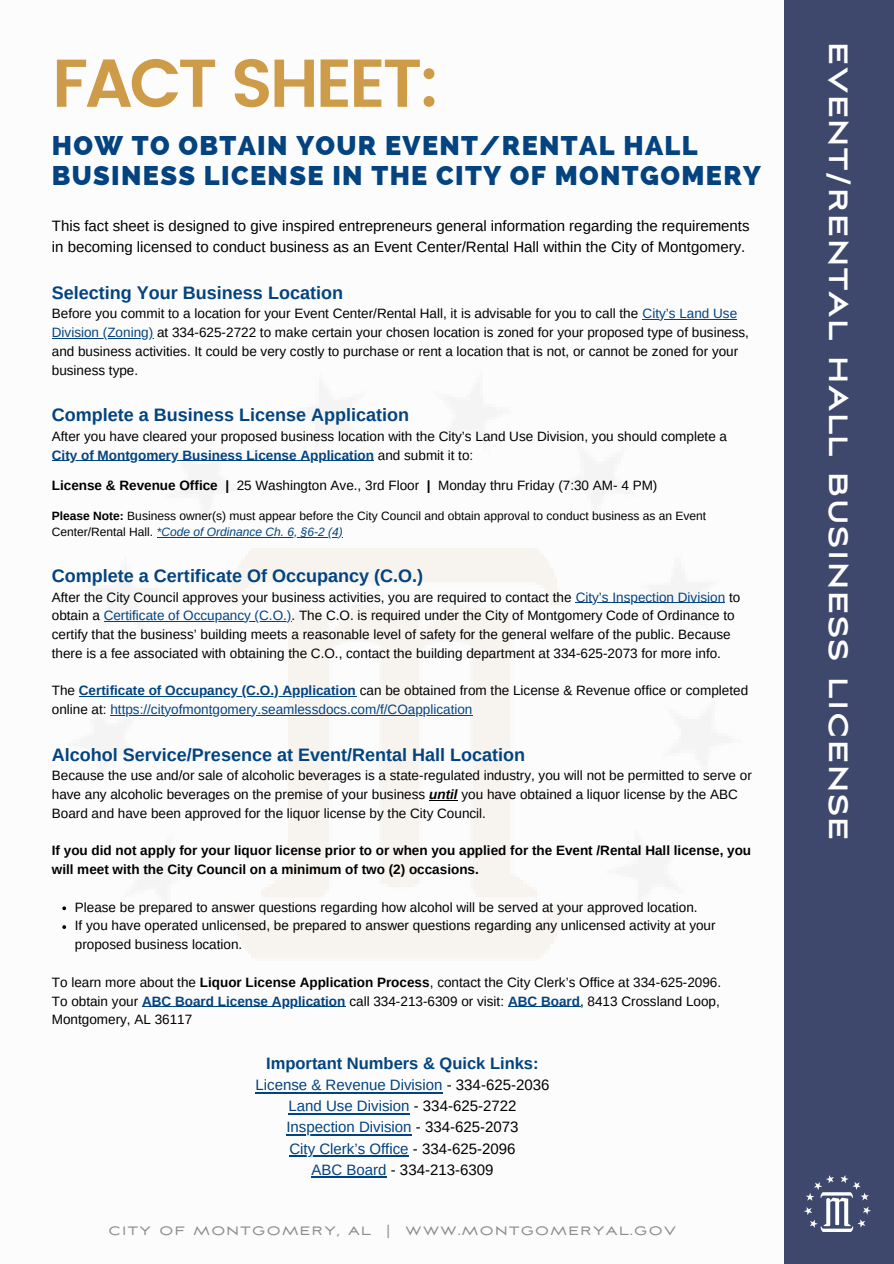
<style>
.page{position:relative;width:894px;height:1264px;background:#fff}
.page>*{position:absolute;margin:0;border:0;box-sizing:border-box;transform-origin:0 0}
.t1{font:600 67.5px "Poppins";letter-spacing:-.05em;color:#ce9b48}
.t2{font:700 33.15px "Aviano Sans";letter-spacing:.05em;color:#fff}
.t3{font:800 27px/30px "Raleway";letter-spacing:.05em;color:#024380}
.t4{font:700 18px "Arimo";color:#024380}
.t5{font:700 16.5px "Arimo";color:#024380}
.t6{font:15.15px "Aviano Sans";letter-spacing:.095em;color:#8d8d8b}
.t7{font:15px/21px "Arimo";color:#000}
.t8{font:15px "Arimo";color:#024380}
.t9{font:13.5px/18.8px "Arimo";color:#000}
.t10{font:700 13.5px/18.8px "Arimo";color:#000}
.t11{font:12px/16.5px "Arimo";color:#000}
.s1{color:#024380}
.s2{font-weight:700;color:#024380}
.s3{font-weight:700}
.s4{font-style:italic;color:#024380}
.s5{font-weight:700;font-style:italic}
.s6{color:#000}
</style>
<div class="page">
<div style="left:784px;top:0;width:109px;height:1263px;background:#3e486c"></div>
<img style="left:63px;top:380px;width:669px;height:578px">
<svg style="left:62px;top:906px;width:4px;height:4px"></svg>
<svg style="left:62px;top:925px;width:4px;height:4px"></svg>
<hr style="left:642px;top:319px;width:95px;height:1px;background:#024380">
<hr style="left:52px;top:338px;width:101px;height:1px;background:#024380">
<hr style="left:52px;top:460px;width:130px;height:1px;background:#024380">
<hr style="left:182px;top:460px;width:192px;height:1px;background:#024380">
<hr style="left:161px;top:537px;width:182px;height:1px;background:#024380">
<hr style="left:575px;top:602px;width:150px;height:1px;background:#024380">
<hr style="left:104px;top:621px;width:187px;height:1px;background:#024380">
<hr style="left:79px;top:696px;width:277px;height:1px;background:#024380">
<hr style="left:110px;top:715px;width:362px;height:1px;background:#024380">
<svg style="left:429px;top:799px;width:28px;height:1px"></svg>
<hr style="left:142px;top:1006px;width:203px;height:1px;background:#024380">
<hr style="left:508px;top:1006px;width:72px;height:1px;background:#024380">
<hr style="left:255px;top:1091px;width:187px;height:2px;background:#024380">
<hr style="left:288px;top:1112px;width:121px;height:2px;background:#024380">
<hr style="left:286px;top:1133px;width:125px;height:2px;background:#024380">
<hr style="left:289px;top:1154px;width:119px;height:2px;background:#024380">
<hr style="left:311px;top:1175px;width:75px;height:2px;background:#024380">
<img style="left:804px;top:1175px;width:66px;height:56px">
<p class="t1" style="left:52px;top:44px;width:389px">FACT SHEET:</p>
<p class="t3" style="left:52px;top:130px;width:710px">HOW TO OBTAIN YOUR EVENT/RENTAL HALL<br>BUSINESS LICENSE IN THE CITY OF MONTGOMERY</p>
<p class="t7" style="left:52px;top:215px;width:699px">This fact sheet is designed to give inspired entrepreneurs general information regarding the requirements in becoming licensed to conduct business as an Event Center/Rental Hall within the City of Montgomery.</p>
<p class="t4" style="left:52px;top:282px;width:292px">Selecting Your Business Location</p>
<p class="t9" style="left:52px;top:304px;width:698px">Before you commit to a location for your Event Center/Rental Hall, it is advisable for you to call the <span class="s1">City’s Land Use Division (Zoning)</span> at 334-625-2722 to make certain your chosen location is zoned for your proposed type of business, and business activities. It could be very costly to purchase or rent a location that is not, or cannot be zoned for your business type.</p>
<p class="t4" style="left:52px;top:405px;width:359px">Complete a Business License Application</p>
<p class="t9" style="left:52px;top:427px;width:676px">After you have cleared your proposed business location with the City’s Land Use Division, you should complete a<br><span class="s2">City of Montgomery Business License Application</span> and submit it to:</p>
<p class="t9" style="left:52px;top:476px;width:607px"><span class="s3">License &amp; Revenue Office |</span> 25 Washington Ave., 3rd Floor <span class="s3">|</span> Monday thru Friday (7:30 AM- 4 PM)</p>
<p class="t11" style="left:52px;top:507px;width:655px"><span class="s3">Please Note:</span> Business owner(s) must appear before the City Council and obtain approval to conduct business as an Event<br>Center/Rental Hall. <span class="s4">*Code of Ordinance Ch. 6, §6-2 (4)</span></p>
<p class="t4" style="left:52px;top:565px;width:373px">Complete a Certificate Of Occupancy (C.O.)</p>
<p class="t9" style="left:52px;top:587px;width:689px">After the City Council approves your business activities, you are required to contact the <span class="s1">City’s Inspection Division</span> to obtain a <span class="s1">Certificate of Occupancy (C.O.)</span>. The C.O. is required under the City of Montgomery Code of Ordinance to certify that the business’ building meets a reasonable level of safety for the general welfare of the public. Because there is a fee associated with obtaining the C.O., contact the building department at 334-625-2073 for more info.</p>
<p class="t9" style="left:52px;top:681px;width:697px">The <span class="s2">Certificate of Occupancy (C.O.) Application</span> can be obtained from the License &amp; Revenue office or completed online at: <span class="s1">https://cityofmontgomery.seamlessdocs.com/f/COapplication</span></p>
<p class="t4" style="left:52px;top:744px;width:475px">Alcohol Service/Presence at Event/Rental Hall Location</p>
<p class="t9" style="left:52px;top:766px;width:701px">Because the use and/or sale of alcoholic beverages is a state-regulated industry, you will not be permitted to serve or have any alcoholic beverages on the premise of your business <span class="s5">until</span> you have obtained a liquor license by the ABC<br>Board and have been approved for the liquor license by the City Council.</p>
<p class="t10" style="left:52px;top:841px;width:700px">If you did not apply for your liquor license prior to or when you applied for the Event /Rental Hall license, you will meet with the City Council on a minimum of two (2) occasions.</p>
<p class="t9" style="left:75px;top:897px;width:624px">Please be prepared to answer questions regarding how alcohol will be served at your approved location.</p>
<p class="t9" style="left:75px;top:916px;width:642px">If you have operated unlicensed, be prepared to answer questions regarding any unlicensed activity at your proposed business location.</p>
<p class="t9" style="left:52px;top:972px;width:670px">To learn more about the <span class="s3">Liquor License Application Process</span>, contact the City Clerk’s Office at 334-625-2096.</p>
<p class="t9" style="left:52px;top:991px;width:669px">To obtain your <span class="s2">ABC Board License Application</span> call 334-213-6309 or visit: <span class="s2">ABC Board</span>, 8413 Crossland Loop,<br>Montgomery, AL 36117</p>
<p class="t5" style="left:266px;top:1053px;width:274px">Important Numbers &amp; Quick Links:</p>
<p class="t8" style="left:255px;top:1076px;width:295px">License &amp; Revenue Division <span class="s6">- 334-625-2036</span></p>
<p class="t8" style="left:288px;top:1097px;width:229px">Land Use Division <span class="s6">- 334-625-2722</span></p>
<p class="t8" style="left:286px;top:1118px;width:233px">Inspection Division <span class="s6">- 334-625-2073</span></p>
<p class="t8" style="left:289px;top:1139px;width:228px">City Clerk’s Office <span class="s6">- 334-625-2096</span></p>
<p class="t7" style="left:311px;top:1158px;width:183px"><span class="s1">ABC Board</span> - 334-213-6309</p>
<p class="t6" style="left:108px;top:1223px;width:568px">CITY OF MONTGOMERY, AL | WWW.MONTGOMERYAL.GOV</p>
<p class="t2" style="left:853px;top:42px;width:800px;rotate:90deg">EVENT/RENTAL HALL BUSINESS LICENSE</p>
</div>
